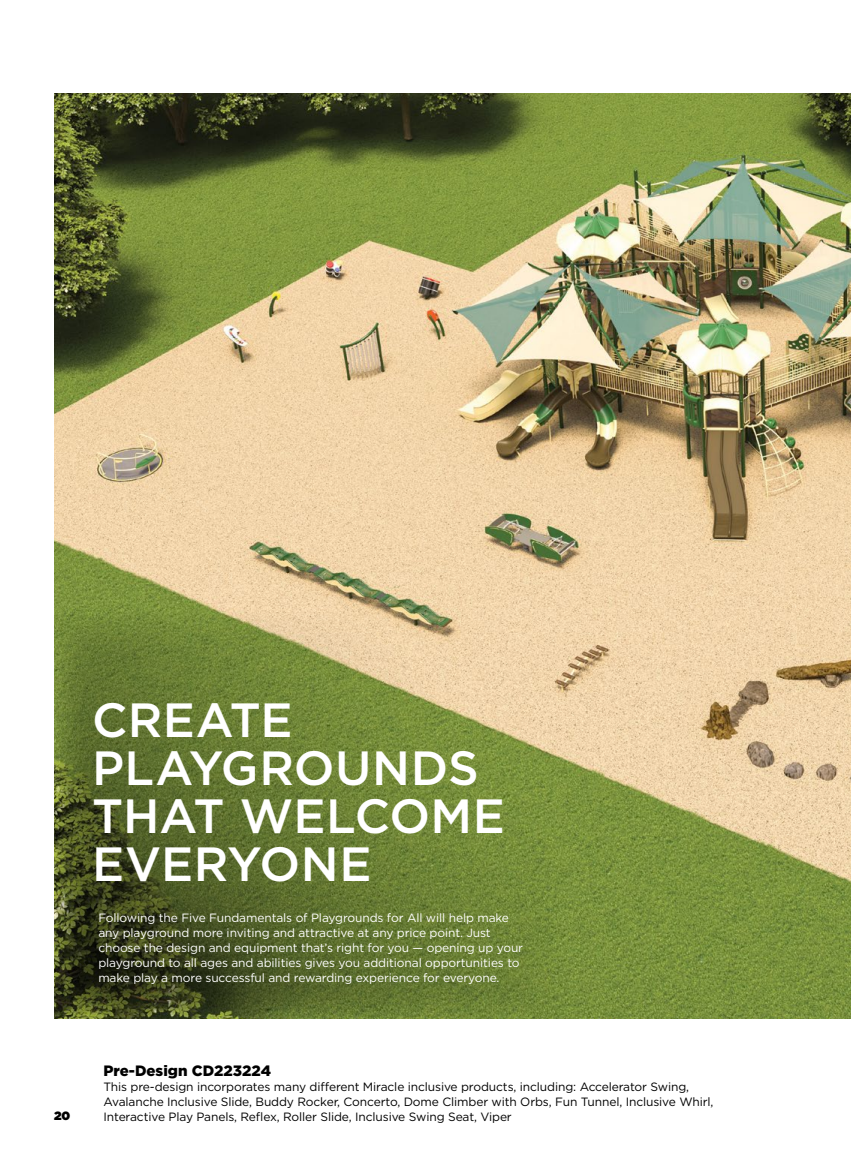
<style>
.page{position:relative;width:851px;height:1161px;background:#fff}
.page>*{position:absolute;margin:0;border:0;box-sizing:border-box;transform-origin:0 0}
.t1{font:500 48px/48px "Gotham";color:#fff}
.t2{font:900 15px "Gotham";color:#000}
.t3{font:12px/15px "Gotham";letter-spacing:-.01em;color:#fff}
.t4{font:12px/15px "Gotham";letter-spacing:-.01em;color:#000}
.t5{font:900 12px "Gotham";color:#000}
</style>
<div class="page">
<img style="left:54px;top:94px;width:796px;height:925px">
<svg style="left:54px;top:612px;width:507px;height:406px;background:#727e3e"></svg>
<h1 class="t1" style="left:92px;top:696px;width:414px">CREATE<br>PLAYGROUNDS<br>THAT WELCOME<br>EVERYONE</h1>
<p class="t3" style="left:98px;top:910px;width:426px">Following the Five Fundamentals of Playgrounds for All will help make any playground more inviting and attractive at any price point. Just choose the design and equipment that’s right for you — opening up your playground to all ages and abilities gives you additional opportunities to make play a more successful and rewarding experience for everyone.</p>
<p class="t5" style="left:54px;top:1107px;width:18px">20</p>
<p class="t2" style="left:103px;top:1060px;width:169px">Pre-Design CD223224</p>
<p class="t4" style="left:103px;top:1079px;width:611px">This pre-design incorporates many different Miracle inclusive products, including: Accelerator Swing,<br>Avalanche Inclusive Slide, Buddy Rocker, Concerto, Dome Climber with Orbs, Fun Tunnel, Inclusive Whirl,<br>Interactive Play Panels, Reflex, Roller Slide, Inclusive Swing Seat, Viper</p>
</div>
